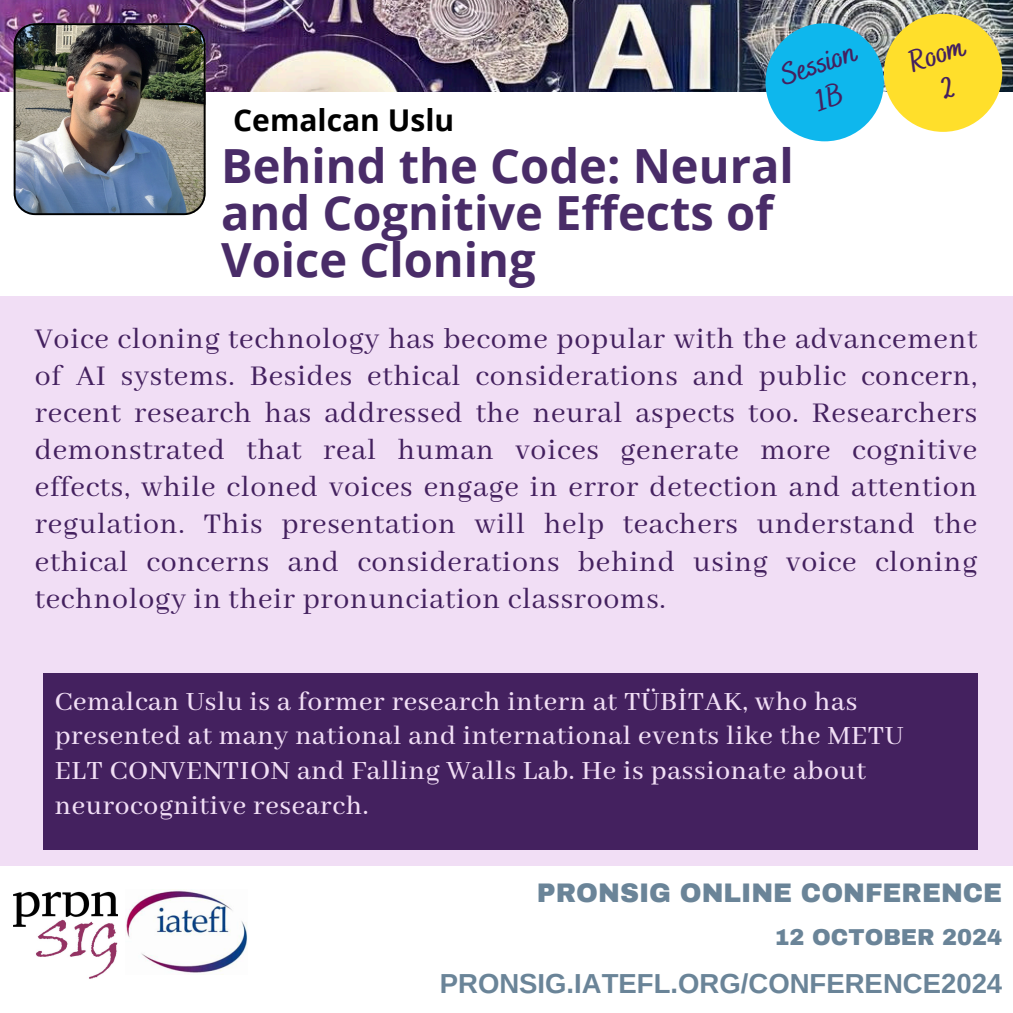
<style>
.page{position:relative;width:1013px;height:1013px;background:#fff}
.page>*{position:absolute;margin:0;border:0;box-sizing:border-box;transform-origin:0 0}
.t1{font:700 47.06px/46.9px "Open Sans";color:#492c68}
.t2{font:31.88px/37px "Abhaya Libre";letter-spacing:.025em;color:#44215f;text-align:justify}
.t3{font:700 30px/35.6px "Bakerie Smooth";color:#44215f;text-align:center}
.t4{font:700 30px "Open Sans";color:#000}
.t5{font:500 29.38px/34.7px "Abhaya Libre";letter-spacing:.025em;color:#f1def5}
.t6{font:700 27.5px "Arimo";color:#6a8498}
.t7{font:900 26.25px "Archivo";color:#6a8498}
.t8{font:900 22.5px "Archivo";color:#6a8498}
</style>
<div class="page">
<img style="left:0;top:0;width:1012px;height:92px">
<div style="left:0;top:292px;width:1012px;height:574px;background:#f1def5"></div>
<div style="left:0;top:92px;width:1012px;height:203px;background:#fff"></div>
<div style="left:883px;top:14px;width:119px;height:118px;background:#ffdf2b;border-radius:50%"></div>
<img style="left:14px;top:891px;width:104px;height:88px">
<img style="left:126px;top:889px;width:121px;height:84px">
<img style="left:14px;top:23px;width:191px;height:192px">
<div style="left:43px;top:673px;width:935px;height:176px;background:#44215f"></div>
<div style="left:765px;top:23px;width:118px;height:118px;background:#0eb7ed;border-radius:50%"></div>
<p class="t4" style="left:233px;top:99px;width:222px">Cemalcan Uslu</p>
<h3 class="t3" style="left:776px;top:60px;width:79px;rotate:-18deg">Session<br>1B</h3>
<h2 class="t1" style="left:221px;top:141px;width:574px">Behind the Code: Neural and Cognitive Effects of<br>Voice Cloning</h2>
<p class="t3" style="left:905px;top:47px;width:58px;rotate:-18deg">Room<br>2</p>
<h2 class="t2" style="left:35px;top:322px;width:943px">Voice cloning technology has become popular with the advancement of AI systems. Besides ethical considerations and public concern, recent research has addressed the neural aspects too. Researchers demonstrated that real human voices generate more cognitive effects, while cloned voices engage in error detection and attention regulation. This presentation will help teachers understand the ethical concerns and considerations behind using voice cloning technology in their pronunciation classrooms.</h2>
<p class="t5" style="left:55px;top:685px;width:850px">Cemalcan Uslu is a former research intern at TÜBİTAK, who has presented at many national and international events like the METU ELT CONVENTION and Falling Walls Lab. He is passionate about neurocognitive research.</p>
<p class="t7" style="left:537px;top:879px;width:467px">PRONSIG ONLINE CONFERENCE</p>
<p class="t8" style="left:774px;top:925px;width:229px">12 OCTOBER 2024</p>
<p class="t6" style="left:440px;top:968px;width:564px">PRONSIG.IATEFL.ORG/CONFERENCE2024</p>
</div>
